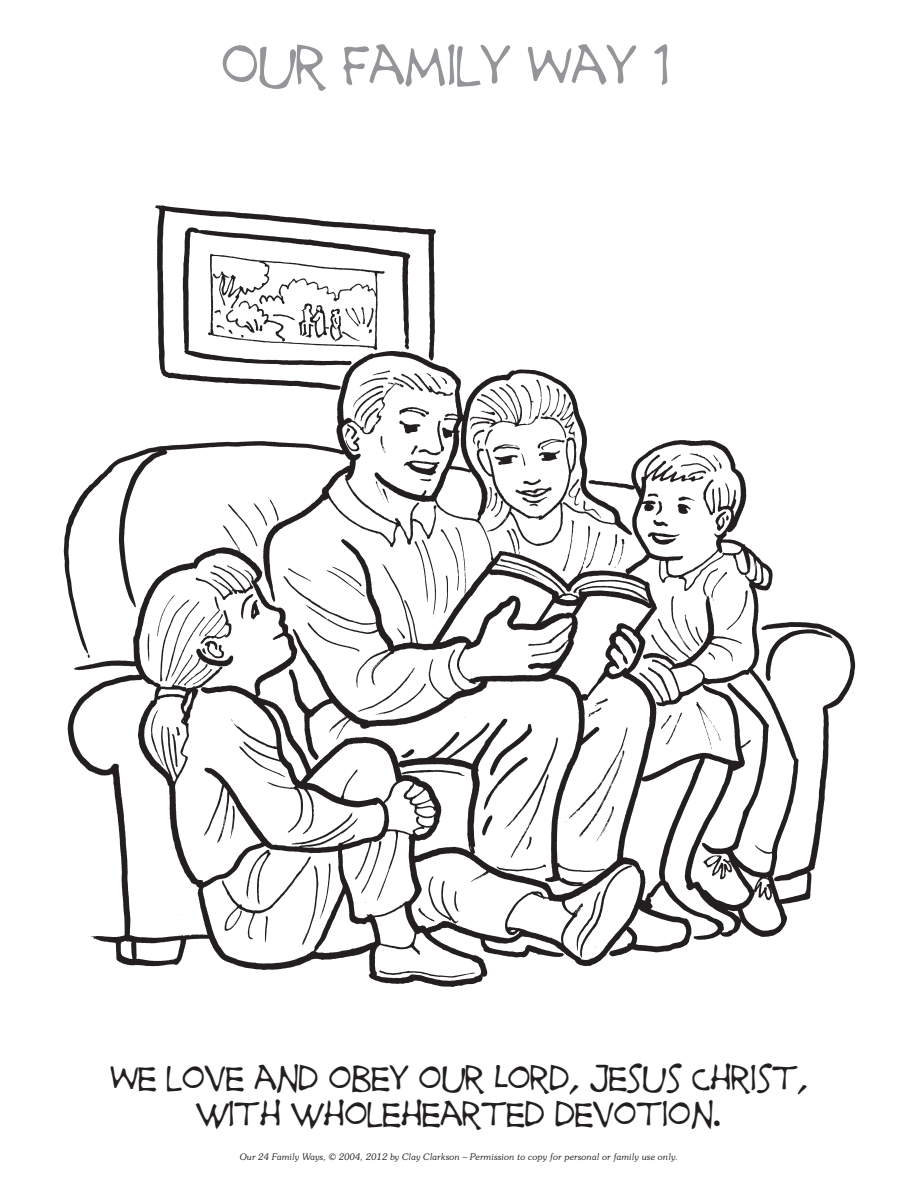
<style>
.page{position:relative;width:918px;height:1188px;background:#fff}
.page>*{position:absolute;margin:0;border:0;box-sizing:border-box;transform-origin:0 0}
.t1{font:52.5px "Prime Ministerof Canada";color:#939598}
.page_3_way{font:33px/36px "Prime Ministerof Canada";color:#231f20;text-align:center}
.t2{font:italic 300 9px "Souvenir";color:#231f20}
</style>
<div class="page">
<img style="left:63px;top:205px;width:793px;height:782px">
<p class="t1" style="left:222px;top:42px;width:449px">OUR FAMILY WAY 1</p>
<p class="page_3_way" style="left:110px;top:1061px;width:699px">WE LOVE AND OBEY OUR LORD, JESUS CHRIST,<br>WITH WHOLEHEARTED DEVOTION.</p>
<p class="t2" style="left:240px;top:1151px;width:440px">Our 24 Family Ways, © 2004, 2012 by Clay Clarkson – Permission to copy for personal or family use only.</p>
</div>
